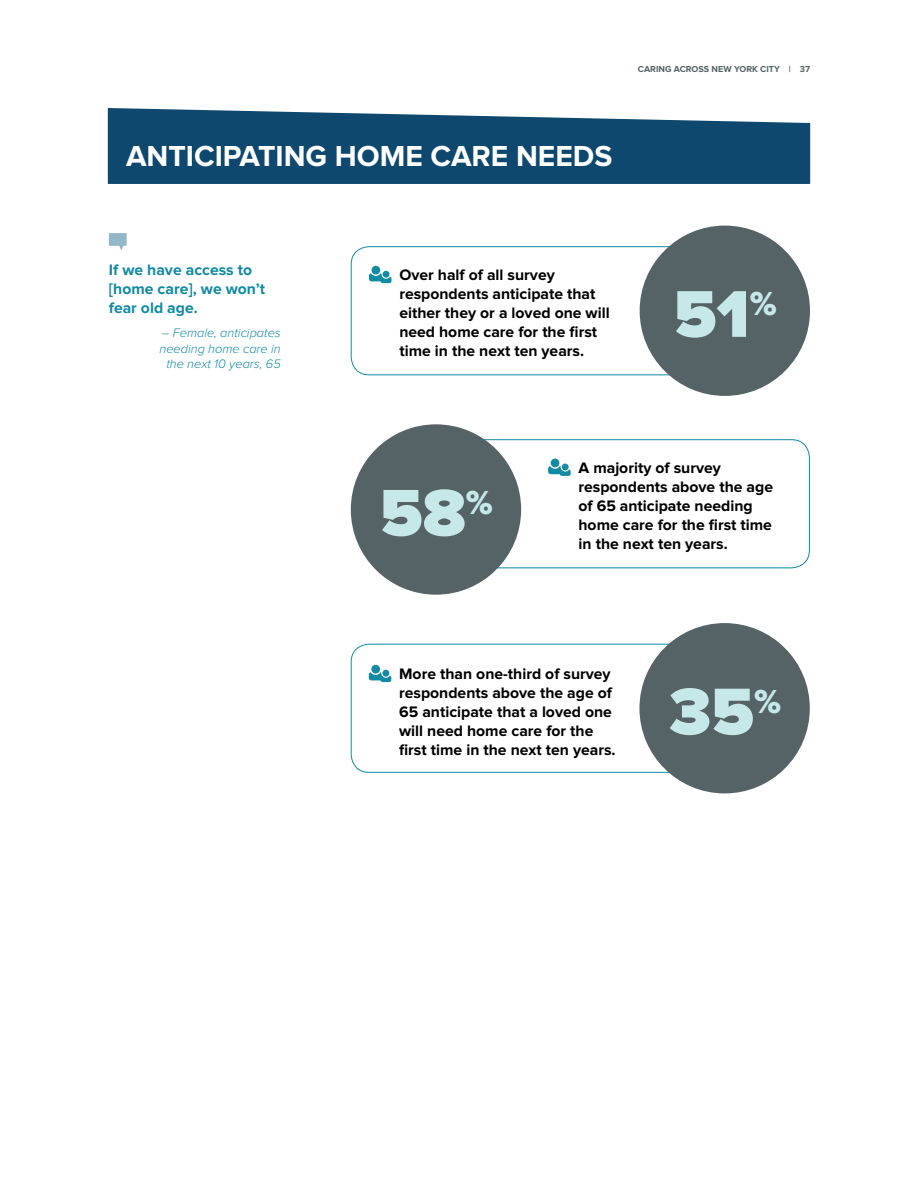
<style>
.page{position:relative;width:918px;height:1188px;background:#fff}
.page>*{position:absolute;margin:0;border:0;box-sizing:border-box;transform-origin:0 0}
.t1{font:900 68.4px "Proxima Nova";color:#c7e8e8}
.t2{font:900 34.5px "Proxima Nova";color:#c7e8e8}
.t3{font:700 30px "Proxima Nova";color:#fff}
.t4{font:700 15.75px/18.9px "Proxima Nova";color:#000}
.t5{font:700 15.75px/18.9px "Proxima Nova";color:#118aa4}
.t6{font:italic 300 12.75px/15.3px "Proxima Nova";color:#118aa4;text-align:center}
.t7{font:700 9px "Proxima Nova";color:#556367}
</style>
<div class="page">
<svg style="left:108px;top:108px;width:702px;height:76px;background:#25597c"></svg>
<svg style="left:109px;top:233px;width:18px;height:17px"></svg>
<div style="left:551px;top:459px;width:8px;height:8px;background:#118aa4;border-radius:50%"></div>
<svg style="left:548px;top:466px;width:23px;height:10px"></svg>
<div style="left:562px;top:464px;width:7px;height:6px;background:#118aa4;border-radius:50%"></div>
<div style="left:408px;top:439px;width:402px;height:129px;border:1px solid #118aa4;border-radius:18px"></div>
<div style="left:351px;top:424px;width:170px;height:171px;background:#556367;border-radius:50%"></div>
<div style="left:371px;top:665px;width:9px;height:8px;background:#118aa4;border-radius:50%"></div>
<svg style="left:369px;top:672px;width:22px;height:10px"></svg>
<div style="left:382px;top:670px;width:7px;height:7px;background:#118aa4;border-radius:50%"></div>
<div style="left:351px;top:644px;width:401px;height:129px;border:1px solid #118aa4;border-radius:18px"></div>
<div style="left:639px;top:623px;width:171px;height:170px;background:#556367;border-radius:50%"></div>
<div style="left:372px;top:266px;width:8px;height:8px;background:#118aa4;border-radius:50%"></div>
<svg style="left:369px;top:273px;width:23px;height:10px"></svg>
<div style="left:383px;top:271px;width:7px;height:7px;background:#118aa4;border-radius:50%"></div>
<div style="left:351px;top:246px;width:338px;height:129px;border:1px solid #118aa4;border-radius:18px"></div>
<div style="left:640px;top:226px;width:170px;height:170px;background:#556367;border-radius:50%"></div>
<p class="t7" style="left:638px;top:65px;width:174px">Caring Across new york city | 37</p>
<h3 class="t3" style="left:126px;top:142px;width:18px">ANTI</h3>
<h3 class="t3" style="left:194px;top:142px;width:64px">CIPATING</h3>
<h3 class="t3" style="left:335px;top:142px;width:258px">HOME CARE NEEDS</h3>
<p class="t5" style="left:109px;top:261px;width:158px">If we have access to [home care], we won’t fear old age.</p>
<p class="t6" style="left:159px;top:326px;width:123px">– Female, anticipates needing home care in the next 10 years, 65</p>
<p class="t4" style="left:399px;top:266px;width:212px;text-indent:-8px">Over half of all survey respondents anticipate that either they or a loved one will need home care for the first time in the next ten years.</p>
<h1 class="t1" style="left:674px;top:283px;width:104px">51<sup>%</sup></h1>
<h1 class="t1" style="left:380px;top:482px;width:87px">58</h1>
<h2 class="t2" style="left:466px;top:487px;width:29px">%</h2>
<p class="t4" style="left:579px;top:459px;width:196px;text-indent:-8px">A majority of survey respondents above the age of 65 anticipate needing home care for the first time</p>
<p class="t4" style="left:579px;top:534px;width:151px">in the next ten years.</p>
<p class="t4" style="left:399px;top:665px;width:218px;text-indent:-8px">More than one-third of survey respondents above the age of<br>65 anticipate that a loved one will need home care for the first time in the next ten years.</p>
<h1 class="t1" style="left:669px;top:680px;width:114px">35<sup>%</sup></h1>
</div>
